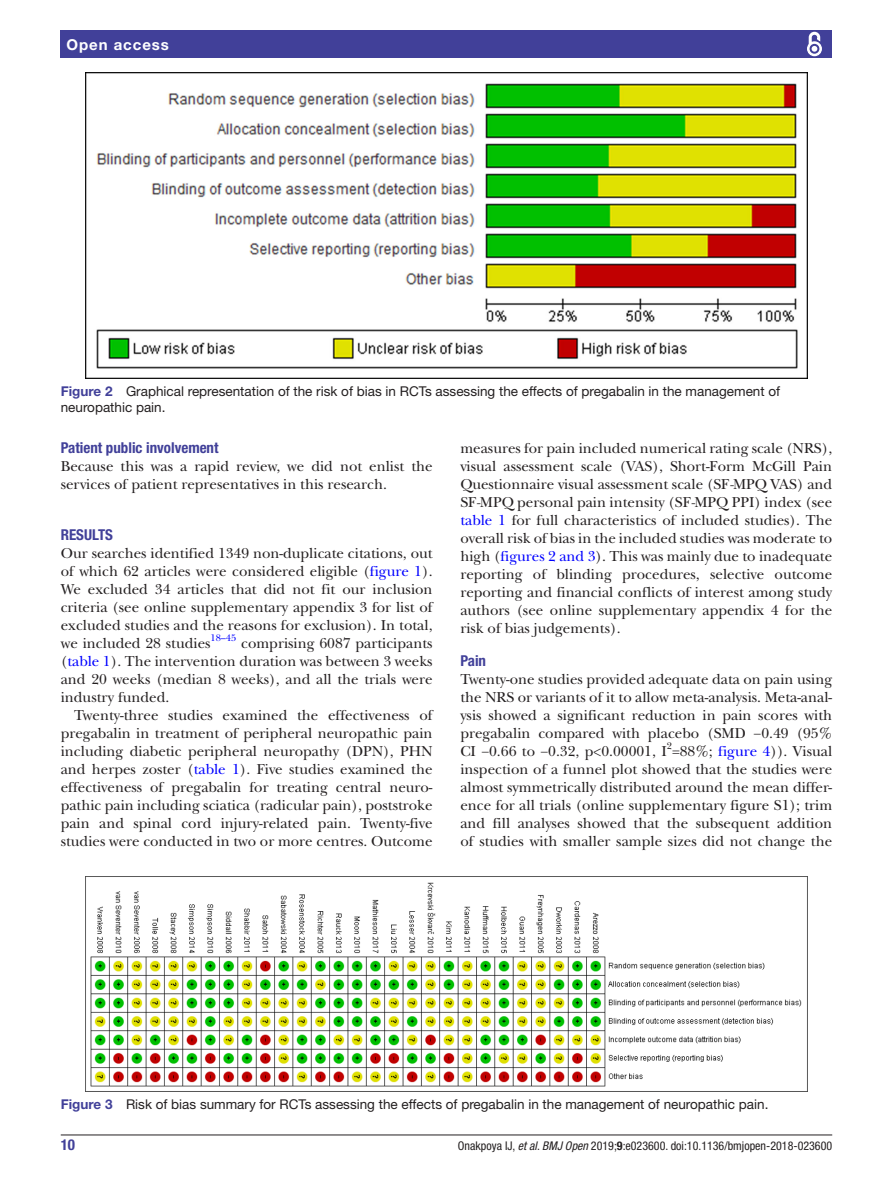
<style>
.page{position:relative;width:893px;height:1191px;background:#fff}
.page>*{position:absolute;margin:0;border:0;box-sizing:border-box;transform-origin:0 0}
.t1{font:15px/18px "New Baskerville";color:#231f20;text-align:justify}
.t2{font:700 condensed 15px "Helvetica Neue LT Std";color:#414099}
.t3{font:700 15px "Helvetica Neue LT Std";letter-spacing:.065em;color:#fff}
.t4{font:13.5px/16.2px "Helvetica Neue LT Std";color:#231f20}
.t5{font:condensed 12px "Helvetica Neue LT Std";color:#231f20}
.s1{font-weight:700;color:#414099}
.s2{color:#00f}
.s3{font-style:italic}
.s4{font-weight:700}
</style>
<div class="page">
<hr style="left:61px;top:1134px;width:771px;height:1px;background:#231f20">
<div style="left:61px;top:31px;width:771px;height:27px;background:#414099"></div>
<svg style="left:807px;top:31px;width:15px;height:26px"></svg>
<img style="left:85px;top:73px;width:723px;height:305px">
<img style="left:85px;top:876px;width:723px;height:215px">
<p class="t3" style="left:66px;top:35px;width:104px">Open access</p>
<p class="t4" style="left:61px;top:383px;width:721px"><span class="s1">Figure 2</span> Graphical representation of the risk of bias in RCTs assessing the effects of pregabalin in the management of neuropathic pain.</p>
<p class="t2" style="left:61px;top:439px;width:159px">Patient public involvement</p>
<p class="t1" style="left:61px;top:457px;width:373px">Because this was a rapid review, we did not enlist the services of patient representatives in this research.</p>
<p class="t2" style="left:61px;top:525px;width:54px">Results</p>
<p class="t1" style="left:61px;top:544px;width:373px">Our searches identified 1349 non-duplicate citations, out of which 62 articles were considered eligible (<span class="s2">figure 1</span>).<br>We excluded 34 articles that did not fit our inclusion criteria (see online supplementary appendix 3 for list of excluded studies and the reasons for exclusion). In total, we included 28 studies<sup>18–45</sup> comprising 6087 participants (<span class="s2">table 1</span>). The intervention duration was between 3 weeks and 20 weeks (median 8 weeks), and all the trials were industry funded.</p>
<p class="t1" style="left:61px;top:706px;width:373px;text-indent:13px">Twenty-three studies examined the effectiveness of pregabalin in treatment of peripheral neuropathic pain including diabetic peripheral neuropathy (DPN), PHN and herpes zoster (<span class="s2">table 1</span>). Five studies examined the effectiveness of pregabalin for treating central neuro&shy;pathic pain including sciatica (radicular pain), poststroke pain and spinal cord injury-related pain. Twenty-five studies were conducted in two or more centres. Outcome</p>
<p class="t1" style="left:460px;top:439px;width:373px">measures for pain included numerical rating scale (NRS), visual assessment scale (VAS), Short-Form McGill Pain Questionnaire visual assessment scale (SF<span class="s3">-</span>MPQ VAS) and SF<span class="s3">-</span>MPQ personal pain intensity (SF<span class="s3">-</span>MPQ PPI) index (see <span class="s2">table 1</span> for full characteristics of included studies). The overall risk of bias in the included studies was moderate to high (<span class="s2">figures 2 and 3</span>). This was mainly due to inadequate reporting of blinding procedures, selective outcome reporting and financial conflicts of interest among study authors (see online supplementary appendix 4 for the risk of bias judgements).</p>
<p class="t2" style="left:460px;top:651px;width:27px">Pain</p>
<p class="t1" style="left:460px;top:670px;width:373px">Twenty-one studies provided adequate data on pain using the NRS or variants of it to allow meta-analysis. Meta-anal&shy;ysis showed a significant reduction in pain scores with pregabalin compared with placebo (SMD −0.49 (95% CI −0.66 to −0.32, p&lt;0.00001, I<sup>2</sup>=88%; <span class="s2">figure 4</span>)). Visual inspection of a funnel plot showed that the studies were almost symmetrically distributed around the mean differ&shy;ence for all trials (online supplementary figure S1); trim and fill analyses showed that the subsequent addition of studies with smaller sample sizes did not change the</p>
<p class="t4" style="left:61px;top:1096px;width:709px"><span class="s1">Figure 3</span> Risk of bias summary for RCTs assessing the effects of pregabalin in the management of neuropathic pain.</p>
<p class="t2" style="left:61px;top:1135px;width:16px">10</p>
<p class="t5" style="left:458px;top:1138px;width:376px">Onakpoya IJ, <span class="s3">et al</span>. <span class="s3">BMJ Open</span> 2019;<span class="s4">9</span>:e023600. doi:10.1136/bmjopen-2018-023600</p>
</div>
